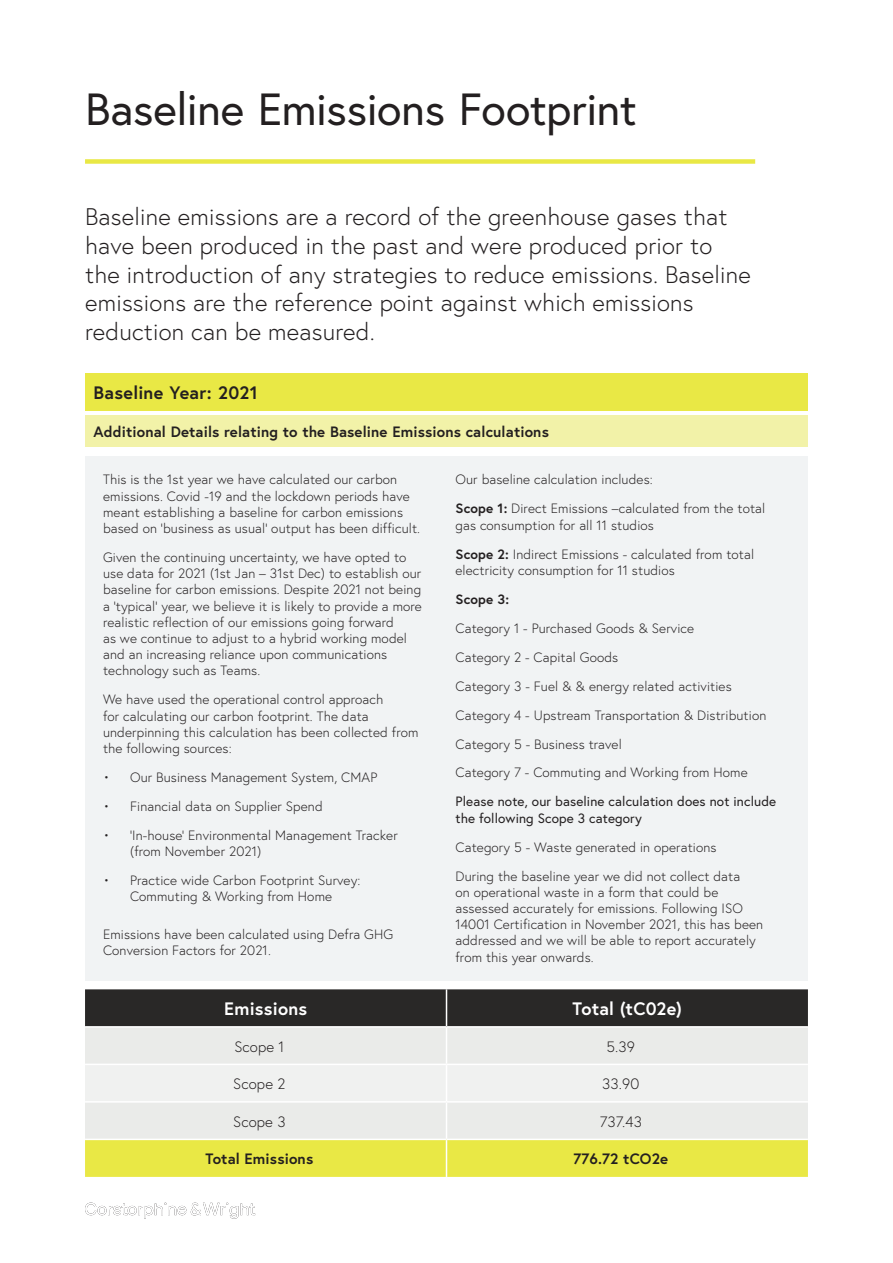
<style>
.page{position:relative;width:893px;height:1263px;background:#fff}
.page>*{position:absolute;margin:0;border:0;box-sizing:border-box;transform-origin:0 0}
.Un-Numbered_Title{font:45px "Europa";letter-spacing:-.01em;color:#231f20}
.Standard_Paragraph_Text__10pt{font:300 24px/28.8px "Europa";letter-spacing:.01em;color:#231f20}
.Large_Title_-_Paragraph__12pt{font:700 18px "Europa";letter-spacing:.01em;color:#fff}
.Large_Title_-_Paragraph__12pt-2{font:700 18px "Europa";letter-spacing:.015em;color:#231f20}
.Standard_Title_-_Paragraph__10pt{font:700 15px "Europa";letter-spacing:.01em;color:#231f20}
.Standard_Paragraph_Text__10pt-2{font:300 15px "Europa";letter-spacing:.01em;color:#231f20}
.Standard_Paragraph_Text__10pt-3{font:300 13.5px/16.2px "Europa";letter-spacing:.01em;color:#231f20}
.Standard_Paragraph_Text__10pt-4{font:13.5px/16.2px "Europa";letter-spacing:.01em;color:#231f20}
.Standard_Paragraph_Text__10pt-5{font:700 13.5px "Europa";letter-spacing:.01em;color:#231f20}
.s1{font-weight:700}
</style>
<div class="page">
<div style="left:85px;top:159px;width:670px;height:5px;background:#e9e845"></div>
<div style="left:85px;top:456px;width:723px;height:524px;background:#f1f3f4"></div>
<div style="left:85px;top:373px;width:723px;height:38px;background:#e9e845"></div>
<div style="left:85px;top:415px;width:723px;height:32px;background:#f2f2a8"></div>
<div style="left:85px;top:989px;width:723px;height:37px;background:#292827"></div>
<div style="left:85px;top:1028px;width:723px;height:111px;background:#eaebe9"></div>
<div style="left:85px;top:1065px;width:723px;height:36px;background:#f0f1f0"></div>
<div style="left:85px;top:1140px;width:723px;height:37px;background:#e9e845"></div>
<hr style="left:446px;top:1028px;width:1px;height:36px;background:#fff">
<hr style="left:85px;top:1064px;width:361px;height:1px;background:#fff">
<hr style="left:446px;top:1064px;width:362px;height:1px;background:#fff">
<hr style="left:446px;top:1065px;width:1px;height:36px;background:#fff">
<hr style="left:85px;top:1101px;width:361px;height:2px;background:#fff">
<hr style="left:446px;top:1101px;width:362px;height:2px;background:#fff">
<hr style="left:446px;top:1103px;width:1px;height:36px;background:#fff">
<hr style="left:446px;top:989px;width:1px;height:37px;background:#fff">
<hr style="left:446px;top:1140px;width:1px;height:37px;background:#fff">
<svg style="left:85px;top:1202px;width:170px;height:17px"></svg>
<p class="Un-Numbered_Title" style="left:85px;top:81px;width:553px">Baseline Emissions Footprint</p>
<p class="Standard_Paragraph_Text__10pt" style="left:85px;top:202px;width:667px">Baseline emissions are a record of the greenhouse gases that have been produced in the past and were produced prior to the introduction of any strategies to reduce emissions. Baseline emissions are the reference point against which emissions reduction can be measured.</p>
<p class="Large_Title_-_Paragraph__12pt-2" style="left:94px;top:380px;width:166px">Baseline Year: 2021</p>
<p class="Standard_Title_-_Paragraph__10pt" style="left:94px;top:421px;width:457px">Additional Details relating to the Baseline Emissions calculations</p>
<p class="Standard_Paragraph_Text__10pt-3" style="left:103px;top:471px;width:319px">This is the 1st year we have calculated our carbon emissions. Covid -19 and the lockdown periods have meant establishing a baseline for carbon emissions based on ‘business as usual’ output has been difficult.</p>
<p class="Standard_Paragraph_Text__10pt-3" style="left:103px;top:549px;width:320px">Given the continuing uncertainty, we have opted to use data for 2021 (1st Jan – 31st Dec) to establish our baseline for carbon emissions. Despite 2021 not being a ‘typical’ year, we believe it is likely to provide a more realistic reflection of our emissions going forward<br>as we continue to adjust to a hybrid working model and an increasing reliance upon communications technology such as Teams.</p>
<p class="Standard_Paragraph_Text__10pt-3" style="left:103px;top:691px;width:317px">We have used the operational control approach<br>for calculating our carbon footprint. The data underpinning this calculation has been collected from the following sources:</p>
<p class="Standard_Paragraph_Text__10pt-3" style="left:103px;top:769px;width:276px">• Our Business Management System, CMAP</p>
<p class="Standard_Paragraph_Text__10pt-3" style="left:103px;top:798px;width:221px">• Financial data on Supplier Spend</p>
<p class="Standard_Paragraph_Text__10pt-3" style="left:130px;top:827px;width:269px;text-indent:-27px">• ‘In-house’ Environmental Management Tracker (from November 2021)</p>
<p class="Standard_Paragraph_Text__10pt-3" style="left:103px;top:872px;width:259px;text-align:center">• Practice wide Carbon Footprint Survey:<br>Commuting &amp; Working from Home</p>
<p class="Standard_Paragraph_Text__10pt-3" style="left:103px;top:926px;width:292px">Emissions have been calculated using Defra GHG<br>Conversion Factors for 2021.</p>
<p class="Standard_Paragraph_Text__10pt-3" style="left:455px;top:471px;width:199px">Our baseline calculation includes:</p>
<p class="Standard_Paragraph_Text__10pt-3" style="left:455px;top:500px;width:311px"><span class="s1">Scope 1:</span> Direct Emissions –calculated from the total gas consumption for all 11 studios</p>
<p class="Standard_Paragraph_Text__10pt-3" style="left:455px;top:545px;width:300px"><span class="s1">Scope 2:</span> Indirect Emissions - calculated from total electricity consumption for 11 studios</p>
<p class="Standard_Paragraph_Text__10pt-5" style="left:455px;top:590px;width:55px">Scope 3:</p>
<p class="Standard_Paragraph_Text__10pt-3" style="left:455px;top:620px;width:240px">Category 1 - Purchased Goods &amp; Service</p>
<p class="Standard_Paragraph_Text__10pt-3" style="left:455px;top:649px;width:164px">Category 2 - Capital Goods</p>
<p class="Standard_Paragraph_Text__10pt-3" style="left:455px;top:678px;width:278px">Category 3 - Fuel &amp; &amp; energy related activities</p>
<p class="Standard_Paragraph_Text__10pt-3" style="left:455px;top:706px;width:312px">Category 4 - Upstream Transportation &amp; Distribution</p>
<p class="Standard_Paragraph_Text__10pt-3" style="left:455px;top:735px;width:168px">Category 5 - Business travel</p>
<p class="Standard_Paragraph_Text__10pt-3" style="left:455px;top:764px;width:294px">Category 7 - Commuting and Working from Home</p>
<p class="Standard_Paragraph_Text__10pt-4" style="left:455px;top:793px;width:322px">Please note, our baseline calculation does not include the following Scope 3 category</p>
<p class="Standard_Paragraph_Text__10pt-3" style="left:455px;top:838px;width:263px">Category 5 - Waste generated in operations</p>
<p class="Standard_Paragraph_Text__10pt-3" style="left:455px;top:867px;width:309px">During the baseline year we did not collect data<br>on operational waste in a form that could be assessed accurately for emissions. Following ISO 14001 Certification in November 2021, this has been addressed and we will be able to report accurately from this year onwards.</p>
<p class="Large_Title_-_Paragraph__12pt" style="left:224px;top:996px;width:85px">Emissions</p>
<p class="Large_Title_-_Paragraph__12pt" style="left:573px;top:996px;width:111px">Total (tC02e)</p>
<p class="Standard_Paragraph_Text__10pt-2" style="left:234px;top:1037px;width:52px">Scope 1</p>
<p class="Standard_Paragraph_Text__10pt-2" style="left:606px;top:1037px;width:30px">5.39</p>
<p class="Standard_Paragraph_Text__10pt-2" style="left:233px;top:1074px;width:54px">Scope 2</p>
<p class="Standard_Paragraph_Text__10pt-2" style="left:602px;top:1074px;width:39px">33.90</p>
<p class="Standard_Paragraph_Text__10pt-2" style="left:233px;top:1112px;width:54px">Scope 3</p>
<p class="Standard_Paragraph_Text__10pt-2" style="left:600px;top:1112px;width:44px">737.43</p>
<p class="Standard_Title_-_Paragraph__10pt" style="left:206px;top:1148px;width:109px">Total Emissions</p>
<p class="Standard_Title_-_Paragraph__10pt" style="left:573px;top:1148px;width:96px">776.72 tCO2e</p>
</div>
